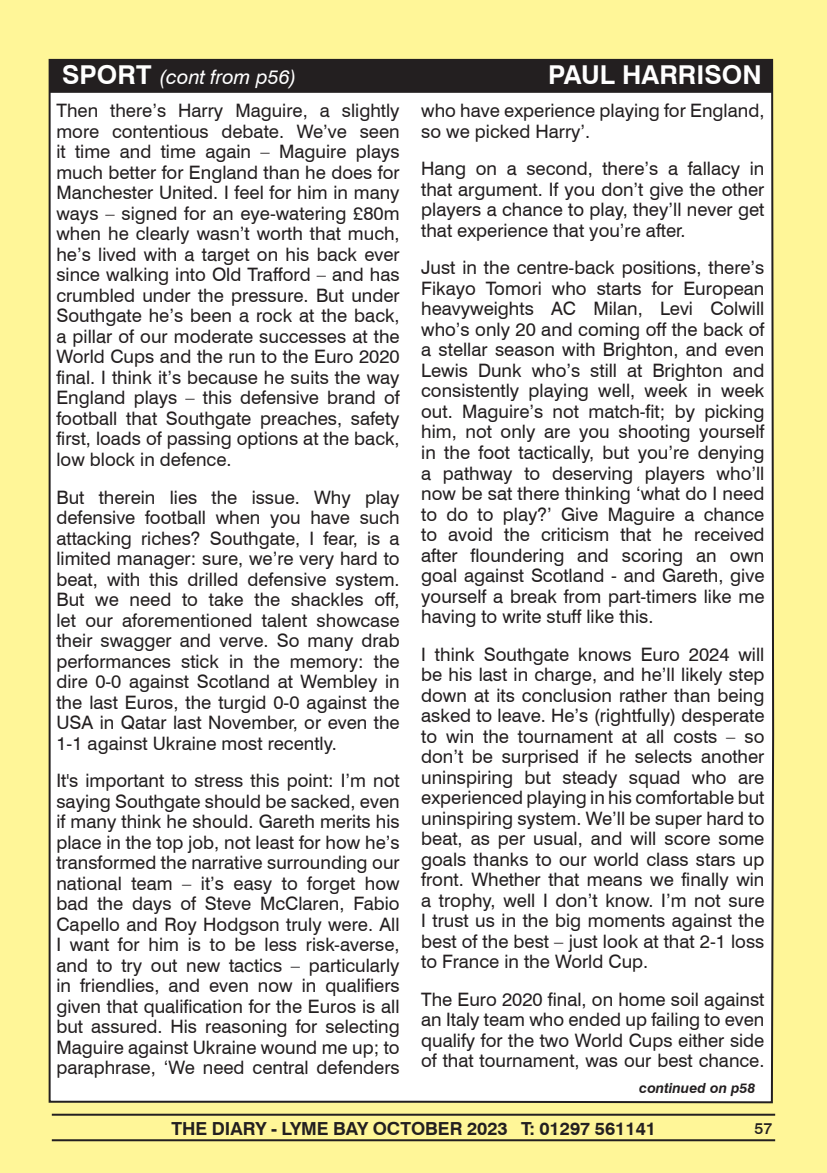
<style>
.page{position:relative;width:827px;height:1173px;background:#fff}
.page>*{position:absolute;margin:0;border:0;box-sizing:border-box;transform-origin:0 0}
.t1{font:700 26px "Swiss 721 BT";color:#fff}
.t2{font:italic 20px "Swiss 721 BT";color:#fff}
.t3{font:18.4px/20.4px "Swiss 721 BT";color:#231f20;text-align:justify}
.t4{font:700 18px "Swiss 721 BT";color:#231f20}
.t5{font:500 16px "Swiss 721 BT";color:#231f20}
.t6{font:italic 700 14px "Swiss 721 BT";color:#231f20}
.s1{font-weight:700;font-style:normal;font-size:26px}
</style>
<div class="page">
<div style="left:0;top:0;width:5px;height:1172px;background:#fff698"></div>
<div style="left:5px;top:0;width:821px;height:1172px;background:#fff698"></div>
<hr style="left:52px;top:1113px;width:723px;height:2px;background:#231f20">
<hr style="left:52px;top:1139px;width:723px;height:2px;background:#231f20">
<div style="left:48px;top:58px;width:727px;height:1046px;background:#fff"></div>
<svg style="left:820px;top:1166px;width:7px;height:7px"></svg>
<p class="t2" style="left:62px;top:65px;width:236px"><span class="s1">SPORT</span> (cont from p56)</p>
<h1 class="t1" style="left:548px;top:59px;width:215px">PAUL HARRISON</h1>
<p class="t3" style="left:56px;top:100px;width:345px">Then there’s Harry Maguire, a slightly more contentious debate. We’ve seen it time and time again – Maguire plays much better for England than he does for Manchester United. I feel for him in many ways – signed for an eye-watering £80m when he clearly wasn’t worth that much, he’s lived with a target on his back ever since walking into Old Trafford – and has crumbled under the pressure. But under Southgate he’s been a rock at the back, a pillar of our moderate successes at the World Cups and the run to the Euro 2020 final. I think it’s because he suits the way England plays – this defensive brand of football that Southgate preaches, safety first, loads of passing options at the back, low block in defence.</p>
<p class="t3" style="left:56px;top:486px;width:345px">But therein lies the issue. Why play defensive football when you have such attacking riches? Southgate, I fear, is a limited manager: sure, we’re very hard to beat, with this drilled defensive system.<br>But we need to take the shackles off, let our aforementioned talent showcase their swagger and verve. So many drab performances stick in the memory: the dire 0-0 against Scotland at Wembley in the last Euros, the turgid 0-0 against the USA in Qatar last November, or even the 1-1 against Ukraine most recently.</p>
<p class="t3" style="left:56px;top:770px;width:344px">It's important to stress this point: I’m not saying Southgate should be sacked, even if many think he should. Gareth merits his place in the top job, not least for how he’s transformed the narrative surrounding our national team – it’s easy to forget how bad the days of Steve McClaren, Fabio Capello and Roy Hodgson truly were. All I want for him is to be less risk-averse, and to try out new tactics – particularly in friendlies, and even now in qualifiers given that qualification for the Euros is all but assured. His reasoning for selecting Maguire against Ukraine wound me up; to paraphrase, ‘We need central defenders</p>
<p class="t3" style="left:421px;top:100px;width:344px">who have experience playing for England, so we picked Harry’.</p>
<p class="t3" style="left:421px;top:158px;width:344px">Hang on a second, there’s a fallacy in that argument. If you don’t give the other players a chance to play, they’ll never get that experience that you’re after.</p>
<p class="t3" style="left:421px;top:257px;width:345px">Just in the centre-back positions, there’s Fikayo Tomori who starts for European heavyweights AC Milan, Levi Colwill who’s only 20 and coming off the back of a stellar season with Brighton, and even Lewis Dunk who’s still at Brighton and consistently playing well, week in week out. Maguire’s not match-fit; by picking him, not only are you shooting yourself in the foot tactically, but you’re denying a pathway to deserving players who’ll now be sat there thinking ‘what do I need to do to play?’ Give Maguire a chance to avoid the criticism that he received after floundering and scoring an own goal against Scotland - and Gareth, give yourself a break from part-timers like me having to write stuff like this.</p>
<p class="t3" style="left:421px;top:643px;width:345px">I think Southgate knows Euro 2024 will be his last in charge, and he’ll likely step down at its conclusion rather than being asked to leave. He’s (rightfully) desperate to win the tournament at all costs – so don’t be surprised if he selects another uninspiring but steady squad who are experienced playing in his comfortable but uninspiring system. We’ll be super hard to beat, as per usual, and will score some goals thanks to our world class stars up front. Whether that means we finally win a trophy, well I don’t know. I’m not sure I trust us in the big moments against the best of the best – just look at that 2-1 loss to France in the World Cup.</p>
<p class="t3" style="left:421px;top:988px;width:345px">The Euro 2020 final, on home soil against an Italy team who ended up failing to even qualify for the two World Cups either side of that tournament, was our best chance.</p>
<p class="t6" style="left:639px;top:1079px;width:118px">continued on p58</p>
<p class="t4" style="left:171px;top:1117px;width:486px">THE DIARY - LYME BAY OCTOBER 2023 T: 01297 561141</p>
<p class="t5" style="left:754px;top:1118px;width:19px">57</p>
</div>
